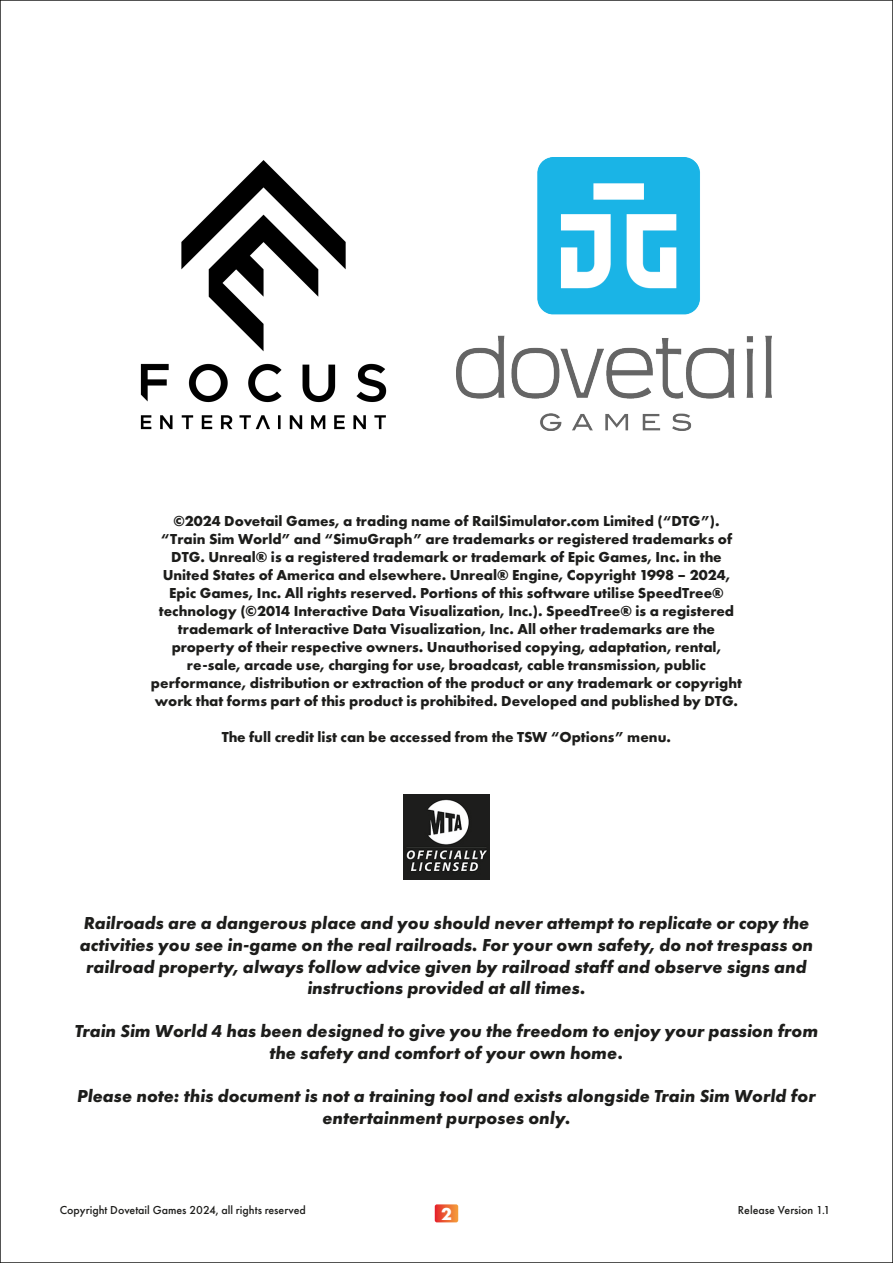
<style>
.page{position:relative;width:893px;height:1263px;background:#fff}
.page>*{position:absolute;margin:0;border:0;box-sizing:border-box;transform-origin:0 0}
.t1{font:italic 700 18px/21.6px "Futura PT";color:#1d1d1b;text-align:center}
.t2{font:700 18px "Futura PT";color:#fff}
.t3{font:700 15px/18px "Futura PT";color:#1d1d1b;text-align:center}
.t4{font:500 12px "Futura PT";color:#1d1d1b}
</style>
<div class="page">
<img style="left:477px;top:157px;width:294px;height:273px">
<img style="left:140px;top:160px;width:337px;height:270px">
<img style="left:404px;top:794px;width:85px;height:85px">
<svg style="left:435px;top:1204px;width:23px;height:18px"></svg>
<p class="t3" style="left:151px;top:511px;width:593px">©2024 Dovetail Games, a trading name of RailSimulator.com Limited (“DTG”). “Train Sim World” and “SimuGraph” are trademarks or registered trademarks of DTG. Unreal® is a registered trademark or trademark of Epic Games, Inc. in the United States of America and elsewhere. Unreal® Engine, Copyright 1998 – 2024, Epic Games, Inc. All rights reserved. Portions of this software utilise SpeedTree® technology (©2014 Interactive Data Visualization, Inc.). SpeedTree® is a registered trademark of Interactive Data Visualization, Inc. All other trademarks are the property of their respective owners. Unauthorised copying, adaptation, rental, re-sale, arcade use, charging for use, broadcast, cable transmission, public performance, distribution or extraction of the product or any trademark or copyright work that forms part of this product is prohibited. Developed and published by DTG.</p>
<p class="t3" style="left:222px;top:727px;width:451px">The full credit list can be accessed from the TSW “Options” menu.</p>
<p class="t1" style="left:80px;top:912px;width:735px">Railroads are a dangerous place and you should never attempt to replicate or copy the activities you see in-game on the real railroads. For your own safety, do not trespass on railroad property, always follow advice given by railroad staff and observe signs and instructions provided at all times.</p>
<p class="t1" style="left:75px;top:1020px;width:745px">Train Sim World 4 has been designed to give you the freedom to enjoy your passion from the safety and comfort of your own home.</p>
<p class="t1" style="left:77px;top:1085px;width:740px">Please note: this document is not a training tool and exists alongside Train Sim World for entertainment purposes only.</p>
<p class="t4" style="left:60px;top:1203px;width:248px">Copyright Dovetail Games 2024, all rights reserved</p>
<p class="t2" style="left:441px;top:1202px;width:12px">2</p>
<p class="t4" style="left:738px;top:1203px;width:94px">Release Version 1.1</p>
</div>
